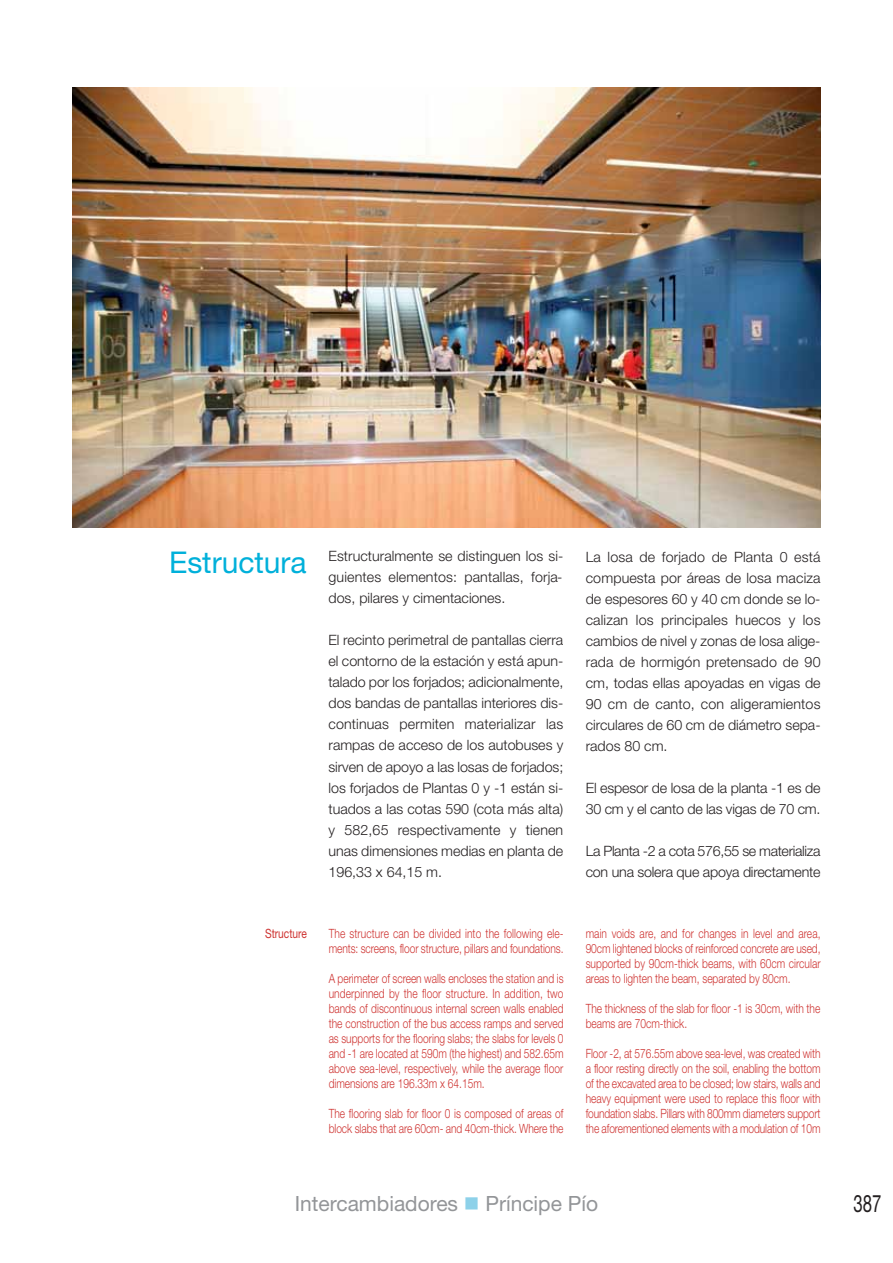
<style>
.page{position:relative;width:893px;height:1263px;background:#fff}
.page>*{position:absolute;margin:0;border:0;box-sizing:border-box;transform-origin:0 0}
.t1{font:30px "Helvetica Neue";color:#00b0da}
.t2{font:24px "Helvetica Neue";color:#231f20;scale:.7 1}
.t3{font:21px "Helvetica Neue";color:#939598}
.t4{font:300 14.25px/21px "Helvetica Neue";color:#231f20;text-align:justify}
.t5{font:300 12.75px/15px "Helvetica Neue";color:#ce3331;scale:.8 1}
.t6{font:12.75px "Helvetica Neue";color:#ce3331;scale:.8 1}
</style>
<div class="page">
<img style="left:72px;top:87px;width:748px;height:440px">
<h1 class="t1" style="left:169px;top:551px;width:139px">Estructura</h1>
<p class="t4" style="left:328px;top:547px;width:236px">Estructuralmente se distinguen los si&shy;guientes elementos: pantallas, forja&shy;dos, pilares y cimentaciones.</p>
<p class="t4" style="left:328px;top:631px;width:236px">El recinto perimetral de pantallas cierra el contorno de la estación y está apun&shy;talado por los forjados; adicionalmente, dos bandas de pantallas interiores dis&shy;continuas permiten materializar las rampas de acceso de los autobuses y sirven de apoyo a las losas de forjados; los forjados de Plantas 0 y -1 están si&shy;tuados a las cotas 590 (cota más alta) y 582,65 respectivamente y tienen unas dimensiones medias en planta de 196,33 x 64,15 m.</p>
<p class="t6" style="left:265px;top:929px;width:54px">Structure</p>
<p class="t5" style="left:329px;top:927px;width:295px">The structure can be divided into the following ele&shy;ments: screens, floor structure, pillars and foundations.</p>
<p class="t5" style="left:329px;top:972px;width:295px;text-align:justify">A perimeter of screen walls encloses the station and is underpinned by the floor structure. In addition, two bands of discontinuous internal screen walls enabled the construction of the bus access ramps and served as supports for the flooring slabs; the slabs for levels 0 and -1 are located at 590m (the highest) and 582.65m above sea-level, respectively, while the average floor dimensions are 196.33m x 64.15m.</p>
<p class="t5" style="left:329px;top:1107px;width:295px">The flooring slab for floor 0 is composed of areas of block slabs that are 60cm- and 40cm-thick. Where the</p>
<p class="t4" style="left:586px;top:547px;width:236px">La losa de forjado de Planta 0 está compuesta por áreas de losa maciza de espesores 60 y 40 cm donde se lo&shy;calizan los principales huecos y los cambios de nivel y zonas de losa alige&shy;rada de hormigón pretensado de 90 cm, todas ellas apoyadas en vigas de 90 cm de canto, con aligeramientos circulares de 60 cm de diámetro sepa&shy;rados 80 cm.</p>
<p class="t4" style="left:586px;top:778px;width:236px">El espesor de losa de la planta -1 es de<br>30 cm y el canto de las vigas de 70 cm.</p>
<p class="t4" style="left:586px;top:841px;width:236px">La Planta -2 a cota 576,55 se materializa con una solera que apoya directamente</p>
<p class="t5" style="left:586px;top:927px;width:295px;text-align:justify">main voids are, and for changes in level and area, 90cm lightened blocks of reinforced concrete are used, supported by 90cm-thick beams, with 60cm circular areas to lighten the beam, separated by 80cm.</p>
<p class="t5" style="left:586px;top:1002px;width:295px">The thickness of the slab for floor -1 is 30cm, with the beams are 70cm-thick.</p>
<p class="t5" style="left:586px;top:1047px;width:295px;text-align:justify">Floor -2, at 576.55m above sea-level, was created with a floor resting directly on the soil, enabling the bottom of the excavated area to be closed; low stairs, walls and heavy equipment were used to replace this floor with foundation slabs. Pillars with 800mm diameters support the aforementioned elements with a modulation of 10m</p>
<h3 class="t3" style="left:295px;top:1196px;width:165px">Intercambiadores</h3>
<h3 class="t3" style="left:485px;top:1196px;width:114px">Príncipe Pío</h3>
<h2 class="t2" style="left:853px;top:1195px;width:41px">387</h2>
</div>
